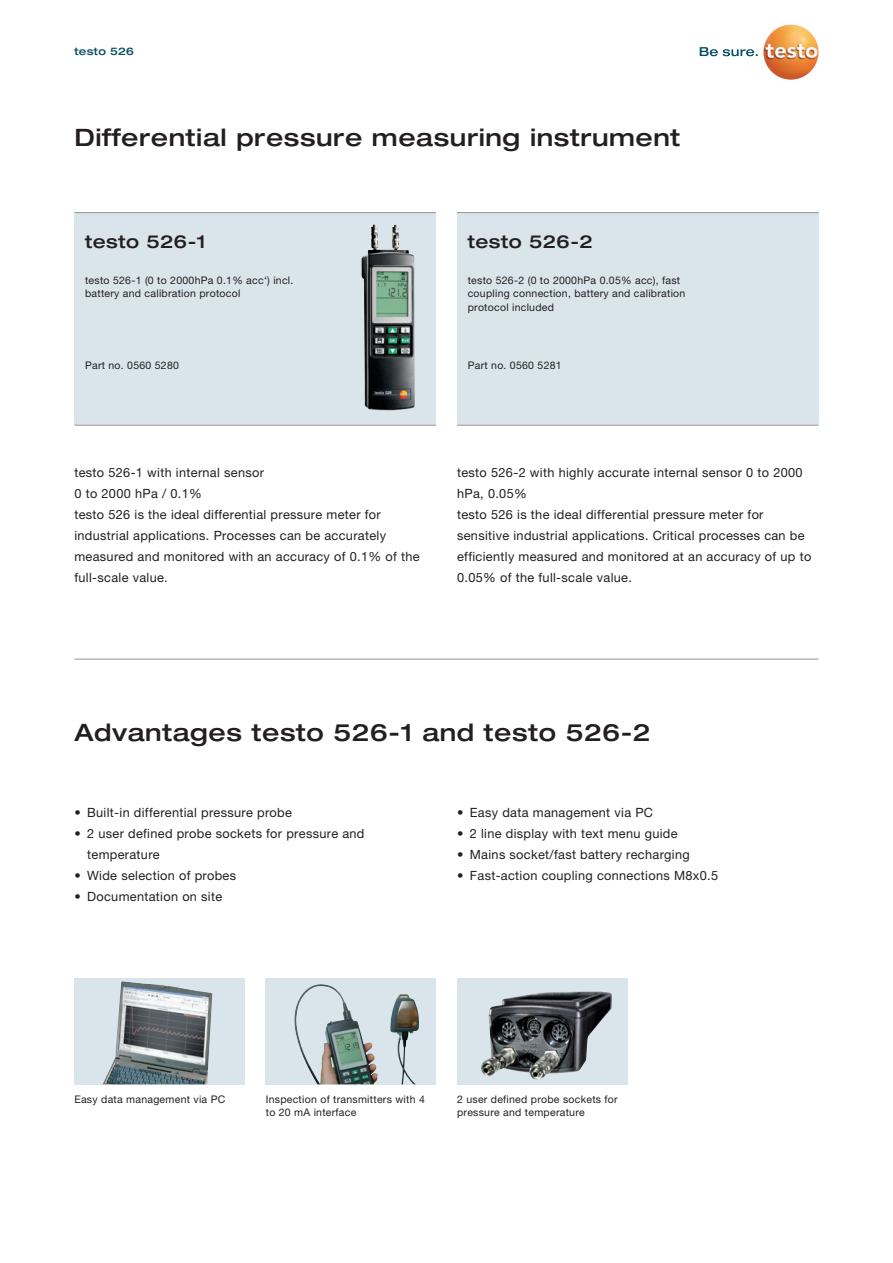
<style>
.page{position:relative;width:893px;height:1263px;background:#fff}
.page>*{position:absolute;margin:0;border:0;box-sizing:border-box;transform-origin:0 0}
.t1{font:500 expanded 24px "Helvetica Neue LTW1 G";letter-spacing:.025em;color:#231f20}
.t2{font:500 expanded 18px "Helvetica Neue LTW1 G";letter-spacing:.025em;color:#231f20}
.t3{font:12.75px/21px "Helvetica Neue LTW1 G";letter-spacing:.025em;color:#231f20}
.t4{font:10.5px/13.5px "Helvetica Neue LTW1 G";letter-spacing:.025em;color:#231f20}
.t5{font:500 expanded 10.5px "Helvetica Neue LTW1 G";letter-spacing:.025em;color:#074f64}
</style>
<div class="page">
<div style="left:74px;top:213px;width:362px;height:212px;background:#d9e5eb"></div>
<div style="left:457px;top:213px;width:362px;height:212px;background:#d9e5eb"></div>
<hr style="left:74px;top:212px;width:362px;height:1px;background:#939598">
<hr style="left:457px;top:212px;width:362px;height:1px;background:#939598">
<hr style="left:74px;top:425px;width:362px;height:1px;background:#939598">
<hr style="left:457px;top:425px;width:362px;height:1px;background:#939598">
<hr style="left:74px;top:659px;width:745px;height:1px;background:#939598">
<img style="left:361px;top:225px;width:54px;height:186px">
<div style="left:74px;top:978px;width:170px;height:106px;background:#d9e5eb"></div>
<img style="left:103px;top:981px;width:110px;height:103px">
<div style="left:266px;top:978px;width:170px;height:106px;background:#d9e5eb"></div>
<img style="left:294px;top:984px;width:84px;height:100px">
<div style="left:457px;top:978px;width:170px;height:106px;background:#d9e5eb"></div>
<img style="left:481px;top:991px;width:131px;height:89px">
<svg style="left:700px;top:47px;width:58px;height:9px"></svg>
<img style="left:763px;top:24px;width:56px;height:56px;border-radius:28px">
<p class="t5" style="left:74px;top:44px;width:61px">testo 526</p>
<h1 class="t1" style="left:74px;top:122px;width:607px">Differential pressure measuring instrument</h1>
<h2 class="t2" style="left:85px;top:230px;width:122px">testo 526-1</h2>
<h2 class="t2" style="left:468px;top:230px;width:127px">testo 526-2</h2>
<p class="t4" style="left:85px;top:273px;width:210px">testo 526-1 (0 to 2000hPa 0.1% acc‘) incl. battery and calibration protocol</p>
<p class="t4" style="left:468px;top:273px;width:219px">testo 526-2 (0 to 2000hPa 0.05% acc), fast coupling connection, battery and calibration protocol included</p>
<p class="t4" style="left:85px;top:358px;width:95px">Part no. 0560 5280</p>
<p class="t4" style="left:468px;top:358px;width:95px">Part no. 0560 5281</p>
<p class="t3" style="left:74px;top:462px;width:347px">testo 526-1 with internal sensor<br>0 to 2000 hPa / 0.1%<br>testo 526 is the ideal differential pressure meter for industrial applications. Processes can be accurately measured and monitored with an accuracy of 0.1% of the full-scale value.</p>
<p class="t3" style="left:457px;top:462px;width:356px">testo 526-2 with highly accurate internal sensor 0 to 2000 hPa, 0.05%<br>testo 526 is the ideal differential pressure meter for sensitive industrial applications. Critical processes can be efficiently measured and monitored at an accuracy of up to 0.05% of the full-scale value.</p>
<h1 class="t1" style="left:74px;top:717px;width:578px">Advantages testo 526-1 and testo 526-2</h1>
<p class="t3" style="left:74px;top:802px;width:219px">• Built-in differential pressure probe</p>
<p class="t3" style="left:87px;top:823px;width:279px;text-indent:-13px">• 2 user defined probe sockets for pressure and temperature</p>
<p class="t3" style="left:74px;top:865px;width:163px">• Wide selection of probes</p>
<p class="t3" style="left:74px;top:886px;width:149px">• Documentation on site</p>
<p class="t3" style="left:457px;top:802px;width:198px">• Easy data management via PC</p>
<p class="t3" style="left:457px;top:823px;width:222px">• 2 line display with text menu guide</p>
<p class="t3" style="left:457px;top:844px;width:234px">• Mains socket/fast battery recharging</p>
<p class="t3" style="left:457px;top:865px;width:263px">• Fast-action coupling connections M8x0.5</p>
<p class="t4" style="left:74px;top:1092px;width:152px">Easy data management via PC</p>
<p class="t4" style="left:266px;top:1092px;width:161px">Inspection of transmitters with 4 to 20 mA interface</p>
<p class="t4" style="left:457px;top:1092px;width:162px">2 user defined probe sockets for pressure and temperature</p>
</div>
